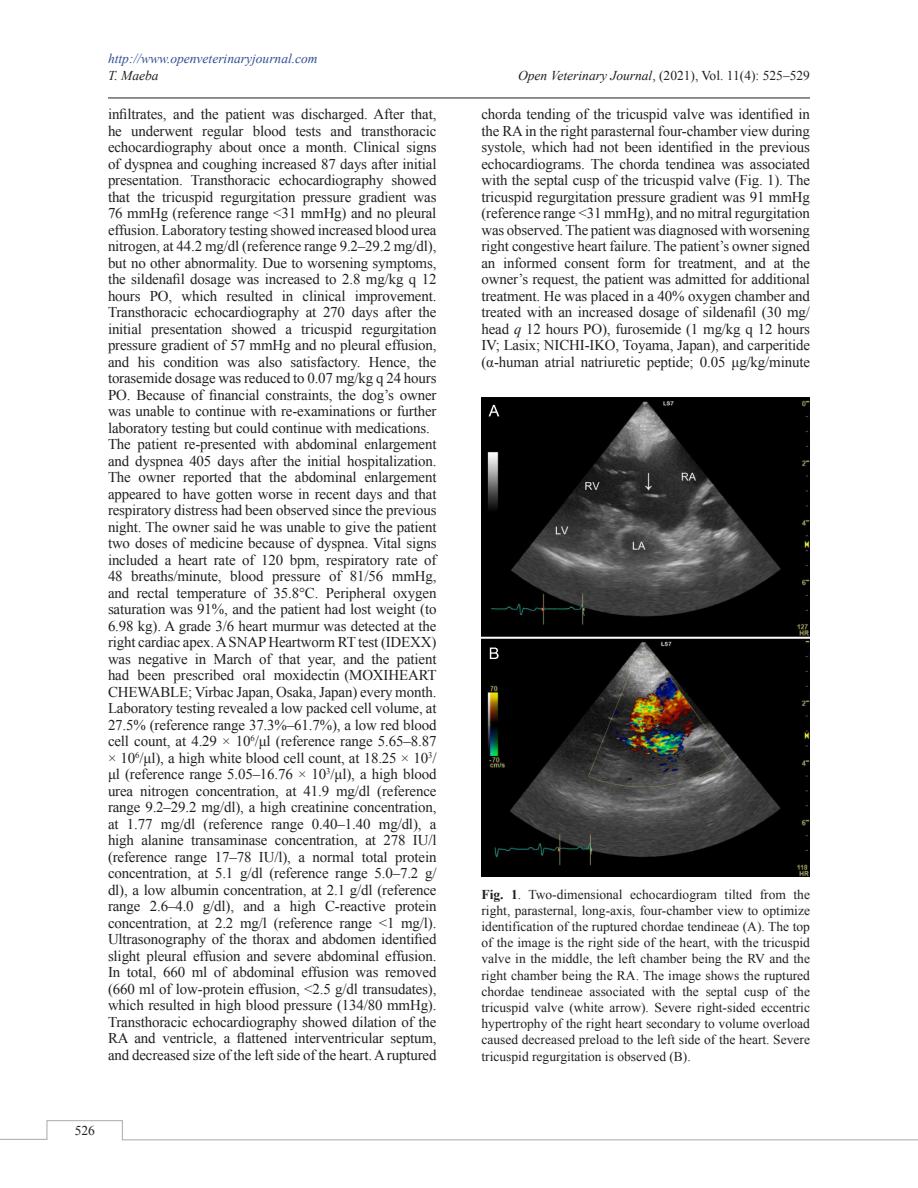
<style>
.page{position:relative;width:918px;height:1188px;background:#fff}
.page>*{position:absolute;margin:0;border:0;box-sizing:border-box;transform-origin:0 0}
.Para{font:15px/16.5px "Times New Roman";letter-spacing:-.01em;color:#231f20;text-align:justify}
.Fig_Caption{font:13.5px/16.2px "Times New Roman";color:#231f20;text-align:justify}
.t1{font:italic 13.5px "Times New Roman";color:#304d94}
.t2{font:italic 13.5px "Times New Roman";color:#231f20}
.s1{font-style:italic}
.s2{font-weight:700}
</style>
<div class="page">
<hr style="left:108px;top:98px;width:702px;height:1px;background:#231f20">
<svg style="left:0;top:1120px;width:918px;height:21px"></svg>
<img style="left:482px;top:397px;width:327px;height:479px">
<p class="t1" style="left:108px;top:50px;width:211px">http://www.openveterinaryjournal.com</p>
<p class="t2" style="left:108px;top:66px;width:52px">T. Maeba</p>
<p class="Fig_Caption" style="left:518px;top:67px;width:293px"><span class="s1">Open Veterinary Journal</span>, (2021), Vol. 11(4): 525–529</p>
<p class="Para" style="left:108px;top:106px;width:330px">infiltrates, and the patient was discharged. After that, he underwent regular blood tests and transthoracic echocardiography about once a month. Clinical signs of dyspnea and coughing increased 87 days after initial presentation. Transthoracic echocardiography showed that the tricuspid regurgitation pressure gradient was 76 mmHg (reference range &lt;31 mmHg) and no pleural effusion. Laboratory testing showed increased blood urea nitrogen, at 44.2 mg/dl (reference range 9.2–29.2 mg/dl), but no other abnormality. Due to worsening symptoms, the sildenafil dosage was increased to 2.8 mg/kg q 12 hours PO, which resulted in clinical improvement.<br>Transthoracic echocardiography at 270 days after the initial presentation showed a tricuspid regurgitation pressure gradient of 57 mmHg and no pleural effusion, and his condition was also satisfactory. Hence, the torasemide dosage was reduced to 0.07 mg/kg q 24 hours PO. Because of financial constraints, the dog’s owner was unable to continue with re-examinations or further laboratory testing but could continue with medications.</p>
<p class="Para" style="left:108px;top:436px;width:330px">The patient re-presented with abdominal enlargement and dyspnea 405 days after the initial hospitalization.<br>The owner reported that the abdominal enlargement appeared to have gotten worse in recent days and that respiratory distress had been observed since the previous night. The owner said he was unable to give the patient two doses of medicine because of dyspnea. Vital signs included a heart rate of 120 bpm, respiratory rate of 48 breaths/minute, blood pressure of 81/56 mmHg, and rectal temperature of 35.8°C. Peripheral oxygen saturation was 91%, and the patient had lost weight (to 6.98 kg). A grade 3/6 heart murmur was detected at the right cardiac apex. A SNAP Heartworm RT test (IDEXX) was negative in March of that year, and the patient had been prescribed oral moxidectin (MOXIHEART CHEWABLE; Virbac Japan, Osaka, Japan) every month.<br>Laboratory testing revealed a low packed cell volume, at 27.5% (reference range 37.3%–61.7%), a low red blood cell count, at 4.29 × 10<sup>6</sup>/μl (reference range 5.65–8.87 × 10<sup>6</sup>/μl), a high white blood cell count, at 18.25 × 10<sup>3</sup>/ μl (reference range 5.05–16.76 × 10<sup>3</sup>/μl), a high blood urea nitrogen concentration, at 41.9 mg/dl (reference range 9.2–29.2 mg/dl), a high creatinine concentration, at 1.77 mg/dl (reference range 0.40–1.40 mg/dl), a high alanine transaminase concentration, at 278 IU/l (reference range 17–78 IU/l), a normal total protein concentration, at 5.1 g/dl (reference range 5.0–7.2 g/ dl), a low albumin concentration, at 2.1 g/dl (reference range 2.6–4.0 g/dl), and a high C-reactive protein concentration, at 2.2 mg/l (reference range &lt;1 mg/l).<br>Ultrasonography of the thorax and abdomen identified slight pleural effusion and severe abdominal effusion.<br>In total, 660 ml of abdominal effusion was removed (660 ml of low-protein effusion, &lt;2.5 g/dl transudates), which resulted in high blood pressure (134/80 mmHg).<br>Transthoracic echocardiography showed dilation of the RA and ventricle, a flattened interventricular septum, and decreased size of the left side of the heart. A ruptured</p>
<p class="Para" style="left:482px;top:106px;width:330px">chorda tending of the tricuspid valve was identified in the RA in the right parasternal four-chamber view during systole, which had not been identified in the previous echocardiograms. The chorda tendinea was associated with the septal cusp of the tricuspid valve (Fig. 1). The tricuspid regurgitation pressure gradient was 91 mmHg (reference range &lt;31 mmHg), and no mitral regurgitation was observed. The patient was diagnosed with worsening right congestive heart failure. The patient’s owner signed an informed consent form for treatment, and at the owner’s request, the patient was admitted for additional treatment. He was placed in a 40% oxygen chamber and treated with an increased dosage of sildenafil (30 mg/ head <span class="s1">q</span> 12 hours PO), furosemide (1 mg/kg q 12 hours IV; Lasix; NICHI-IKO, Toyama, Japan), and carperitide (α-human atrial natriuretic peptide; 0.05 μg/kg/minute</p>
<p class="Fig_Caption" style="left:482px;top:886px;width:330px"><span class="s2">Fig. 1</span>. Two-dimensional echocardiogram tilted from the right, parasternal, long-axis, four-chamber view to optimize identification of the ruptured chordae tendineae (A). The top of the image is the right side of the heart, with the tricuspid valve in the middle, the left chamber being the RV and the right chamber being the RA. The image shows the ruptured chordae tendineae associated with the septal cusp of the tricuspid valve (white arrow). Severe right-sided eccentric hypertrophy of the right heart secondary to volume overload caused decreased preload to the left side of the heart. Severe tricuspid regurgitation is observed (B).</p>
<p class="Fig_Caption" style="left:75px;top:1122px;width:22px">526</p>
</div>
